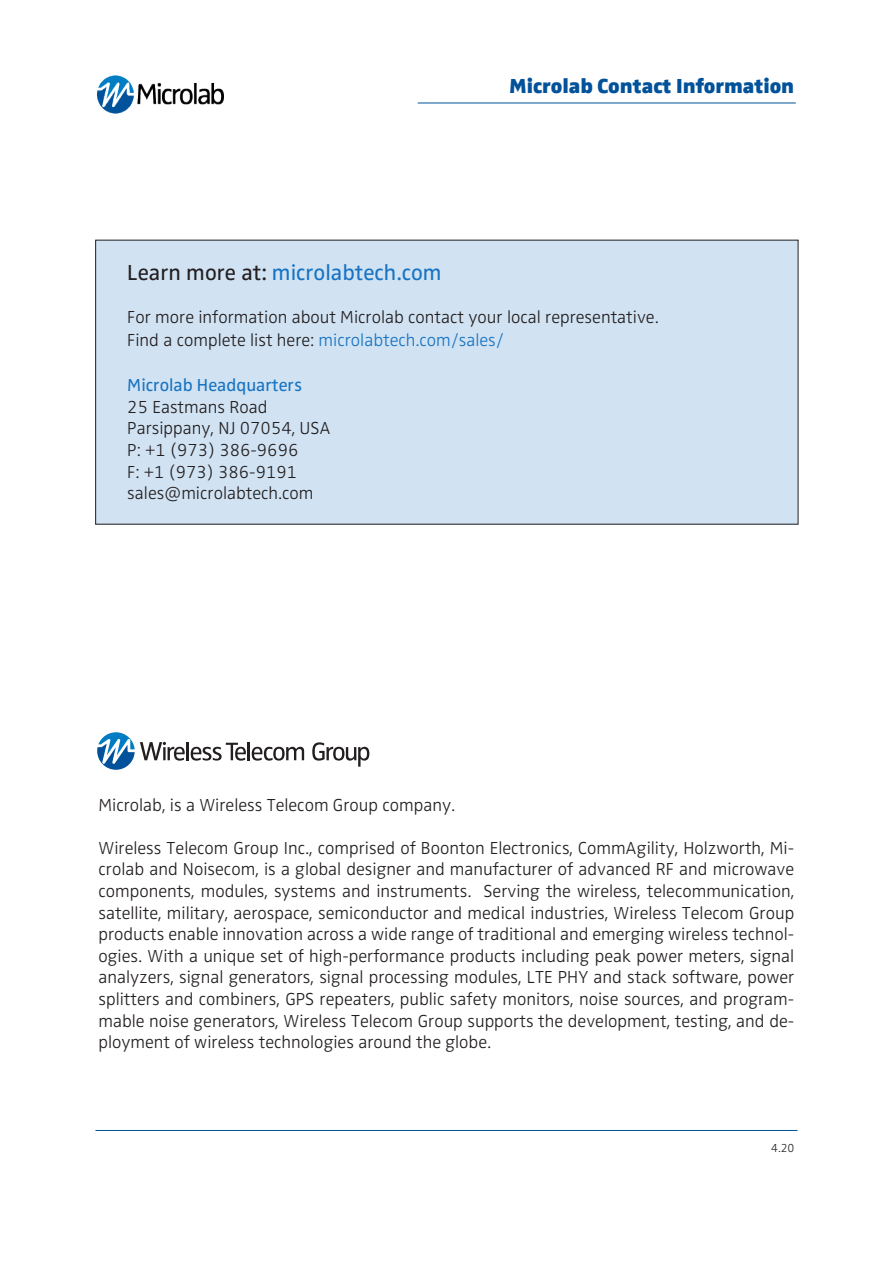
<style>
.page{position:relative;width:893px;height:1263px;background:#fff}
.page>*{position:absolute;margin:0;border:0;box-sizing:border-box;transform-origin:0 0}
.t1{font:22.5px "Zwo Pro";color:#1873c2}
.t2{font:900 21px "Zwo Pro";color:#01529a}
.t3{font:300 18px/21.6px "Zwo Pro";color:#231f20;text-align:justify}
.t4{font:300 18px "Zwo Pro";color:#1873c2}
.t5{font:18px "Zwo Pro";color:#1873c2}
.t6{font:300 12px "Zwo Pro";color:#231f20}
.s1{color:#231f20}
</style>
<div class="page">
<hr style="left:95px;top:1130px;width:702px;height:1px;background:#01529a">
<hr style="left:418px;top:103px;width:378px;height:1px;background:#01529a">
<img style="left:97px;top:76px;width:127px;height:37px">
<div style="left:96px;top:240px;width:702px;height:284px;background:#d1e3f3"></div>
<svg style="left:312px;top:742px;width:57px;height:25px"></svg>
<svg style="left:97px;top:732px;width:207px;height:38px"></svg>
<p class="t2" style="left:509px;top:74px;width:287px">Microlab Contact Information</p>
<p class="t1" style="left:127px;top:259px;width:316px"><span class="s1">Learn more at:</span> microlabtech.com</p>
<p class="t3" style="left:127px;top:306px;width:533px">For more information about Microlab contact your local representative.</p>
<p class="t4" style="left:127px;top:330px;width:378px"><span class="s1">Find a complete list here:</span> microlabtech.com/sales/</p>
<p class="t5" style="left:127px;top:375px;width:176px">Microlab HeadquarterS</p>
<p class="t3" style="left:127px;top:396px;width:142px">25 Eastmans Road</p>
<p class="t3" style="left:127px;top:418px;width:205px">Parsippany, NJ 07054, USA</p>
<p class="t3" style="left:127px;top:440px;width:173px">P: +1 (973) 386-9696</p>
<p class="t3" style="left:127px;top:461px;width:171px">F: +1 (973) 386-9191</p>
<p class="t3" style="left:127px;top:483px;width:188px">sales@microlabtech.com</p>
<p class="t3" style="left:98px;top:794px;width:358px">Microlab, is a Wireless Telecom Group company.</p>
<p class="t3" style="left:98px;top:837px;width:697px">Wireless Telecom Group Inc., comprised of Boonton Electronics, CommAgility, Holzworth, Mi&shy;crolab and Noisecom, is a global designer and manufacturer of advanced RF and microwave components, modules, systems and instruments. Serving the wireless, telecommunication, satellite, military, aerospace, semiconductor and medical industries, Wireless Telecom Group products enable innovation across a wide range of traditional and emerging wireless technol&shy;ogies. With a unique set of high-performance products including peak power meters, signal analyzers, signal generators, signal processing modules, LTE PHY and stack software, power splitters and combiners, GPS repeaters, public safety monitors, noise sources, and program&shy;mable noise generators, Wireless Telecom Group supports the development, testing, and de&shy;ployment of wireless technologies around the globe.</p>
<p class="t6" style="left:771px;top:1140px;width:25px">4.20</p>
</div>
